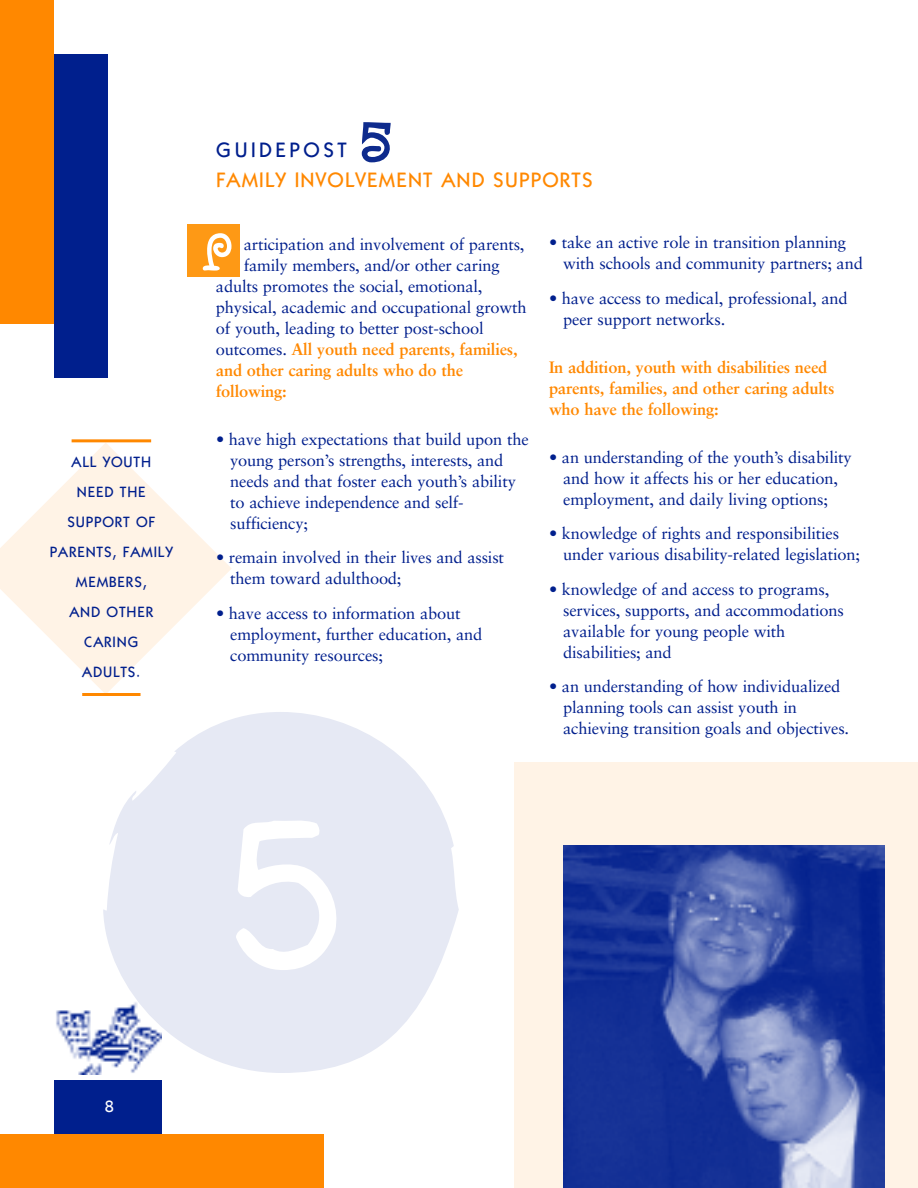
<style>
.page{position:relative;width:918px;height:1188px;background:#fff}
.page>*{position:absolute;margin:0;border:0;box-sizing:border-box;transform-origin:0 0}
.t1{font:451.2px "Backspacer Round";color:#e6e9f4}
.t2{font:500 21px "ATC Maple";letter-spacing:.055em;color:#f80}
.t3{font:500 21px "ATC Maple";letter-spacing:.165em;color:#001f8d}
.t4{font:16.5px/21px "Sabon";letter-spacing:-.01em;color:#001f8d}
.t5{font:700 16.5px/21px "Sabon";letter-spacing:-.01em;color:#f80}
.t6{font:500 16.5px "ATC Maple";color:#fff}
.t7{font:500 15px/30px "ATC Maple";letter-spacing:.055em;color:#001f8d;text-align:center}
.s1{font-weight:400;color:#001f8d}
</style>
<div class="page">
<svg style="left:0;top:443px;width:232px;height:250px;fill:#fff3e6"></svg>
<div style="left:514px;top:763px;width:404px;height:425px;background:#fff3e6"></div>
<div style="left:0;top:1134px;width:324px;height:54px;background:#f80"></div>
<div style="left:0;top:0;width:54px;height:324px;background:#f80"></div>
<div style="left:54px;top:54px;width:54px;height:324px;background:#001f8d"></div>
<img style="left:56px;top:1002px;width:105px;height:72px">
<div style="left:54px;top:1080px;width:108px;height:54px;background:#001f8d"></div>
<div style="left:187px;top:224px;width:52px;height:52px;background:#fe9915"></div>
<svg style="left:203px;top:233px;width:28px;height:38px"></svg>
<hr style="left:72px;top:439px;width:79px;height:3px;background:#f80">
<hr style="left:82px;top:693px;width:59px;height:3px;background:#f80">
<img style="left:563px;top:845px;width:321px;height:343px">
<svg style="left:362px;top:122px;width:29px;height:40px"></svg>
<p class="t3" style="left:216px;top:142px;width:132px">GUIDEPOST</p>
<p class="t2" style="left:216px;top:173px;width:378px">FAMILY INVOLVEMENT AND SUPPORTS</p>
<p class="t4" style="left:244px;top:235px;width:282px">articipation and involvement of parents,</p>
<p class="t4" style="left:244px;top:256px;width:257px">family members, and/or other caring</p>
<p class="t4" style="left:216px;top:277px;width:268px">adults promotes the social, emotional,</p>
<p class="t4" style="left:216px;top:298px;width:312px">physical, academic and occupational growth</p>
<p class="t4" style="left:216px;top:319px;width:269px">of youth, leading to better post-school</p>
<p class="t5" style="left:216px;top:340px;width:303px"><span class="s1">outcomes.</span> All youth need parents, families,</p>
<p class="t5" style="left:216px;top:361px;width:249px">and other caring adults who do the</p>
<p class="t5" style="left:216px;top:382px;width:72px">following:</p>
<p class="t4" style="left:230px;top:430px;width:300px;text-indent:-14px">• have high expectations that build upon the young person’s strengths, interests, and needs and that foster each youth’s ability to achieve independence and self&shy;sufficiency;</p>
<p class="t4" style="left:230px;top:548px;width:275px;text-indent:-14px">• remain involved in their lives and assist them toward adulthood;</p>
<p class="t4" style="left:230px;top:604px;width:254px;text-indent:-14px">• have access to information about employment, further education, and community resources;</p>
<p class="t7" style="left:50px;top:448px;width:125px">ALL YOUTH<br>NEED THE<br>SUPPORT OF<br>PARENTS, FAMILY<br>MEMBERS,<br>AND OTHER<br>CARING<br>ADULTS.</p>
<h1 class="t1" style="left:92px;top:654px;width:375px">5</h1>
<p class="t6" style="left:105px;top:1101px;width:11px">8</p>
<p class="t4" style="left:563px;top:233px;width:301px;text-indent:-14px">• take an active role in transition planning with schools and community partners; and</p>
<p class="t4" style="left:563px;top:289px;width:286px;text-indent:-14px">• have access to medical, professional, and peer support networks.</p>
<p class="t5" style="left:549px;top:358px;width:287px">In addition, youth with disabilities need parents, families, and other caring adults who have the following:</p>
<p class="t4" style="left:549px;top:448px;width:304px;text-align:center">• an understanding of the youth’s disability and how it affects his or her education, employment, and daily living options;</p>
<p class="t4" style="left:563px;top:524px;width:298px;text-indent:-14px">• knowledge of rights and responsibilities under various disability-related legislation;</p>
<p class="t4" style="left:563px;top:580px;width:282px;text-indent:-14px">• knowledge of and access to programs, services, supports, and accommodations available for young people with disabilities; and</p>
<p class="t4" style="left:563px;top:677px;width:287px;text-indent:-14px">• an understanding of how individualized planning tools can assist youth in achieving transition goals and objectives.</p>
</div>
